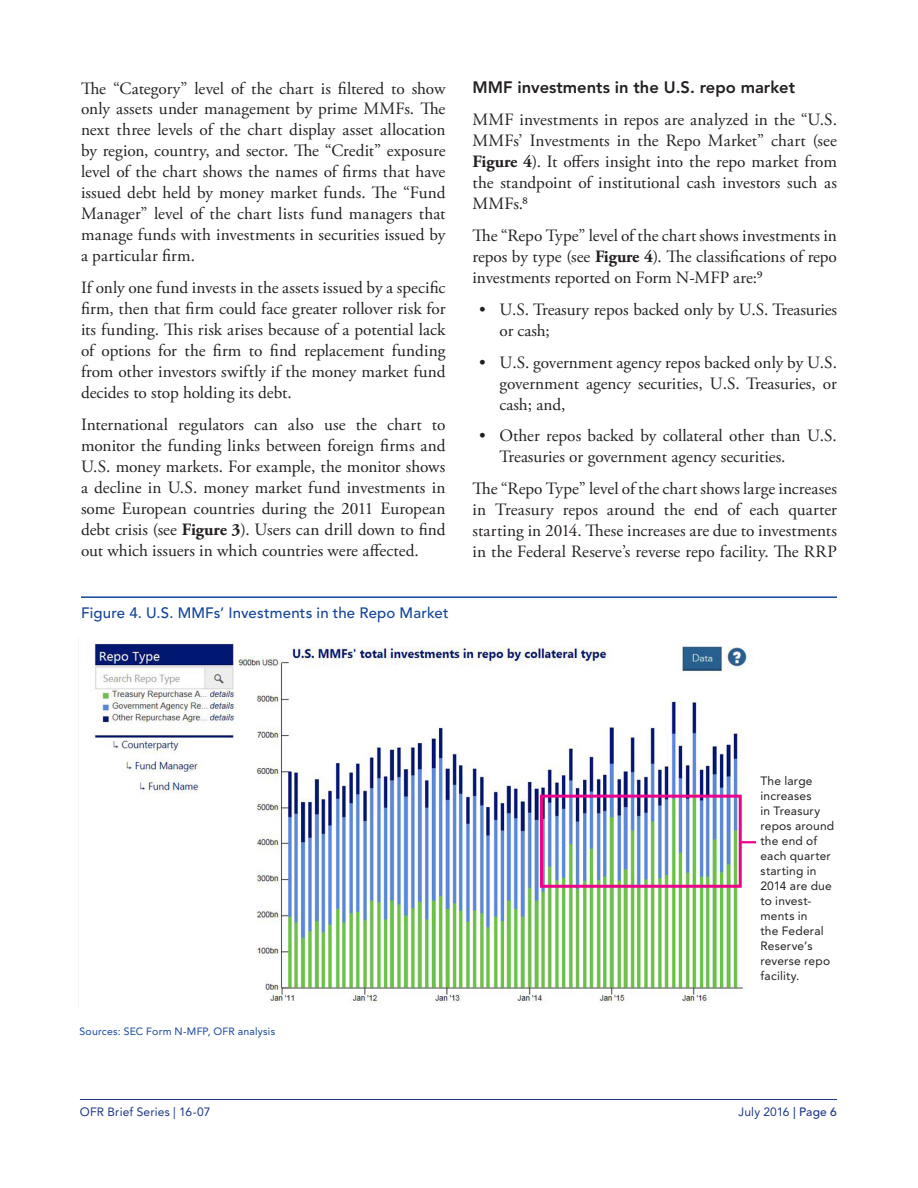
<style>
.page{position:relative;width:918px;height:1188px;background:#fff}
.page>*{position:absolute;margin:0;border:0;box-sizing:border-box;transform-origin:0 0}
.Body_text{font:17.25px/21px "Adobe Garamond Pro";color:#231f20;text-align:justify}
.t1{font:800 16.5px "Avenir LT Std";color:#231f20}
.t2{font:500 15px "Avenir LT Std";letter-spacing:.01em;color:#14469b}
.Figure_subhead{font:12px/15px "Avenir LT Std";letter-spacing:.015em;color:#231f20}
.t3{font:12px "Avenir LT Std";letter-spacing:.015em;color:#1c3685}
.Sources{font:10.5px "Avenir LT Std";letter-spacing:.02em;color:#14469b}
.s1{font-weight:700}
.s2{font-size:16.5px}
.s3{font-weight:500}
</style>
<div class="page">
<hr style="left:80px;top:1099px;width:757px;height:1px;background:#1c3685">
<hr style="left:81px;top:596px;width:756px;height:2px;background:#14469b">
<img style="left:94px;top:643px;width:662px;height:360px">
<div style="left:540px;top:795px;width:202px;height:93px;border:3px solid #ed028c"></div>
<svg style="left:741px;top:841px;width:15px;height:2px"></svg>
<p class="Body_text" style="left:81px;top:78px;width:366px">The “Category” level of the chart is filtered to show only assets under management by prime MMFs. The next three levels of the chart display asset allocation by region, country, and sector. The “Credit” exposure level of the chart shows the names of firms that have issued debt held by money market funds. The “Fund Manager” level of the chart lists fund managers that manage funds with investments in securities issued by a particular firm.</p>
<p class="Body_text" style="left:81px;top:278px;width:366px">If only one fund invests in the assets issued by a specific firm, then that firm could face greater rollover risk for its funding. This risk arises because of a potential lack of options for the firm to find replacement funding from other investors swiftly if the money market fund decides to stop holding its debt.</p>
<p class="Body_text" style="left:81px;top:415px;width:366px">International regulators can also use the chart to monitor the funding links between foreign firms and U.S. money markets. For example, the monitor shows a decline in U.S. money market fund investments in some European countries during the 2011 European debt crisis (see <span class="s1">Figure 3</span>). Users can drill down to find out which issuers in which countries were affected.</p>
<h6 class="t2" style="left:81px;top:604px;width:369px">Figure 4. U.S. MMFs’ Investments in the Repo Market</h6>
<h3 class="t1" style="left:472px;top:78px;width:324px">MMF investments in the U.S. repo market</h3>
<p class="Body_text" style="left:472px;top:110px;width:366px">MMF investments in repos are analyzed in the “U.S.<br>MMFs’ Investments in the Repo Market” chart (see <span class="s1">Figure 4</span>). It offers insight into the repo market from the standpoint of institutional cash investors such as MMFs.<span class="s2">8</span></p>
<p class="Body_text" style="left:472px;top:226px;width:366px">The “Repo Type” level of the chart shows investments in repos by type (see <span class="s1">Figure 4</span>). The classifications of repo investments reported on Form N-MFP are:<span class="s2">9</span></p>
<p class="Body_text" style="left:500px;top:300px;width:339px;text-indent:-20px">• U.S. Treasury repos backed only by U.S. Treasuries or cash;</p>
<p class="Body_text" style="left:500px;top:352px;width:339px;text-indent:-20px">• U.S. government agency repos backed only by U.S. government agency securities, U.S. Treasuries, or cash; and,</p>
<p class="Body_text" style="left:500px;top:426px;width:339px;text-indent:-20px">• Other repos backed by collateral other than U.S.<br>Treasuries or government agency securities.</p>
<p class="Body_text" style="left:473px;top:479px;width:366px">The “Repo Type” level of the chart shows large increases in Treasury repos around the end of each quarter starting in 2014. These increases are due to investments in the Federal Reserve’s reverse repo facility. The RRP</p>
<p class="Sources" style="left:80px;top:1026px;width:197px">Sources: SEC Form N-MFP, OFR analysis</p>
<p class="Figure_subhead" style="left:760px;top:774px;width:75px">The large increases<br>in Treasury repos around the end of each quarter starting in<br>2014 are due to invest&shy;ments in<br>the Federal<br>Reserve’s reverse repo facility.</p>
<p class="t3" style="left:80px;top:1105px;width:132px">OFR Brief Series | 16-07</p>
<p class="t3" style="left:738px;top:1105px;width:100px">July 2016 <span class="s3">| Page 6</span></p>
</div>
